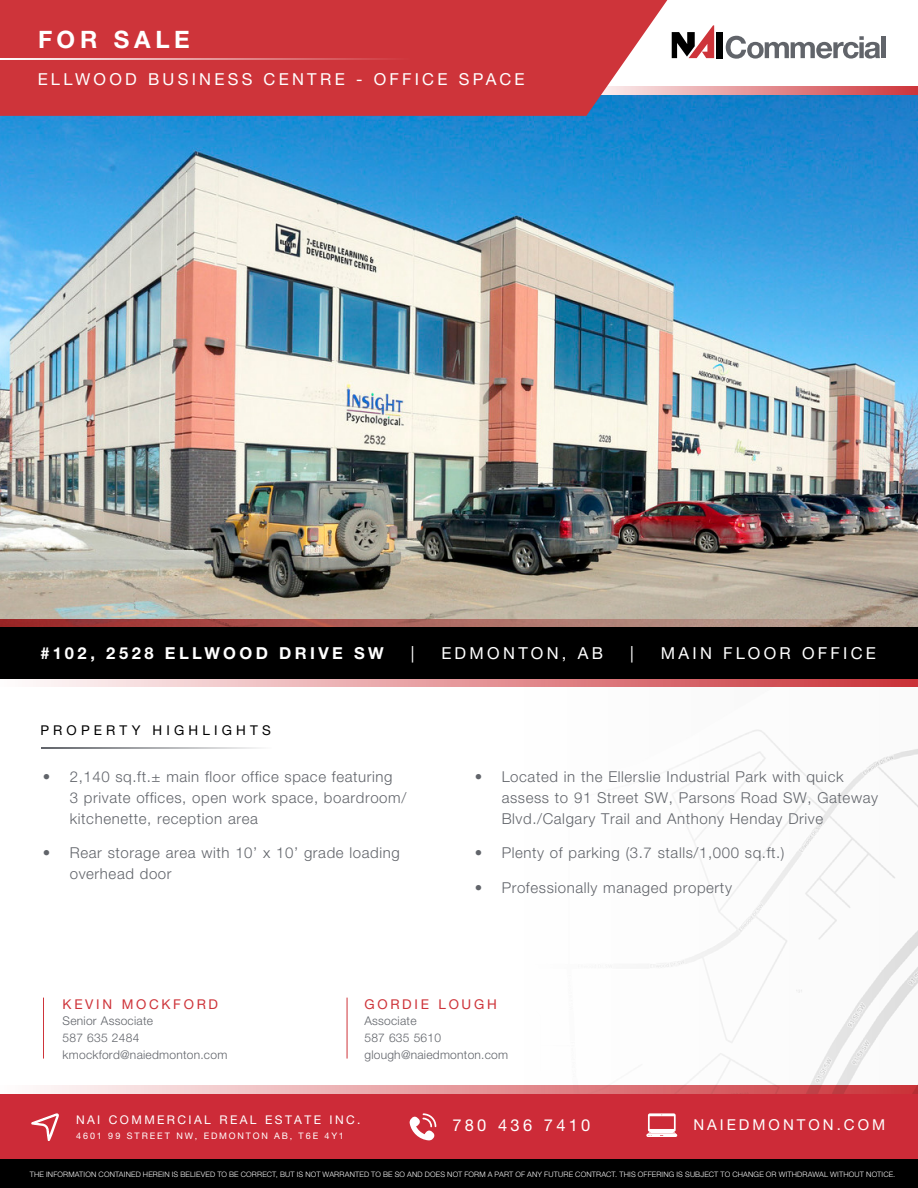
<style>
.page{position:relative;width:918px;height:1188px;background:#fff}
.page>*{position:absolute;margin:0;border:0;box-sizing:border-box;transform-origin:0 0}
.t1{font:700 24px "Helvetica Neue LT Std";letter-spacing:.2em;color:#fff}
.t2{font:16.5px "Helvetica Neue LT Std";letter-spacing:.2em;color:#fff}
.t3{font:700 16.5px "Helvetica Neue LT Std";letter-spacing:.205em;color:#fff}
.t4{font:300 15px/21px "Helvetica Neue LT Std";letter-spacing:.04em;color:#61646a}
.t5{font:15px "Helvetica Neue LT Std";letter-spacing:.2em;color:#fff}
.t6{font:13.5px "Helvetica Neue LT Std";letter-spacing:.2em;color:#ce343a}
.t7{font:13.5px "Helvetica Neue LT Std";letter-spacing:.31em;color:#000}
.t8{font:300 12px/16.6px "Helvetica Neue LT Std";letter-spacing:.02em;color:#61646a}
.t9{font:12px "Helvetica Neue LT Std";letter-spacing:.2em;color:#fff}
.t10{font:9px "Helvetica Neue LT Std";letter-spacing:.205em;color:#fff}
.t11{font:300 7.5px "Helvetica Neue LT Std";letter-spacing:.025em;color:#fff}
</style>
<div class="page">
<img style="left:611px;top:729px;width:307px;height:356px">
<img style="left:0;top:95px;width:918px;height:524px">
<div style="left:0;top:627px;width:918px;height:51px;background:#000"></div>
<div style="left:716px;top:32px;width:7px;height:26px;background:#000"></div>
<svg style="left:672px;top:25px;width:42px;height:33px"></svg>
<svg style="left:726px;top:36px;width:154px;height:23px"></svg>
<div style="left:881px;top:36px;width:5px;height:22px;background:#61646a"></div>
<svg style="left:0;top:619px;width:918px;height:8px;background:#aa6a62"></svg>
<svg style="left:0;top:678px;width:918px;height:9px;background:#ca8689"></svg>
<svg style="left:667px;top:86px;width:251px;height:8px;background:#df7d81"></svg>
<hr style="left:43px;top:998px;width:1px;height:61px;background:#ce343a">
<hr style="left:347px;top:998px;width:1px;height:61px;background:#ce343a">
<div style="left:0;top:1094px;width:918px;height:67px;background:#cd2b38"></div>
<svg style="left:40px;top:1085px;width:878px;height:9px;background:#e29396"></svg>
<div style="left:0;top:1160px;width:918px;height:28px;background:#000"></div>
<svg style="left:31px;top:1113px;width:28px;height:28px"></svg>
<svg style="left:409px;top:1113px;width:27px;height:27px"></svg>
<svg style="left:646px;top:1113px;width:31px;height:24px"></svg>
<div style="left:0;top:0;width:667px;height:116px;background:#ce343a"></div>
<hr style="left:41px;top:747px;width:231px;height:2px;background:#61646a">
<hr style="left:0;top:58px;width:410px;height:2px;background:#fff">
<p class="t1" style="left:38px;top:25px;width:153px">FOR SALE</p>
<p class="t2" style="left:38px;top:70px;width:489px">ELLWOOD BUSINESS CENTRE - OFFICE SPACE</p>
<p class="t3" style="left:40px;top:643px;width:345px">#102, 2528 ELLWOOD DRIVE SW</p>
<p class="t2" style="left:411px;top:644px;width:5px">|</p>
<p class="t2" style="left:441px;top:644px;width:163px">EDMONTON, AB</p>
<p class="t2" style="left:630px;top:644px;width:5px">|</p>
<p class="t2" style="left:661px;top:644px;width:217px">MAIN FLOOR OFFICE</p>
<p class="t7" style="left:40px;top:722px;width:232px">PROPERTY HIGHLIGHTS</p>
<p class="t4" style="left:70px;top:766px;width:338px;text-indent:-27px">• 2,140 sq.ft.± main floor office space featuring<br>3 private offices, open work space, boardroom/ kitchenette, reception area</p>
<p class="t4" style="left:70px;top:842px;width:331px;text-indent:-27px">• Rear storage area with 10’ x 10’ grade loading overhead door</p>
<p class="t4" style="left:502px;top:766px;width:378px;text-indent:-27px">• Located in the Ellerslie Industrial Park with quick assess to 91 Street SW, Parsons Road SW, Gateway<br>Blvd./Calgary Trail and Anthony Henday Drive</p>
<p class="t4" style="left:475px;top:842px;width:311px">• Plenty of parking (3.7 stalls/1,000 sq.ft.)</p>
<p class="t4" style="left:475px;top:877px;width:259px">• Professionally managed property</p>
<p class="t6" style="left:63px;top:996px;width:157px">KEVIN MOCKFORD</p>
<p class="t8" style="left:63px;top:1013px;width:166px">Senior Associate<br>587 635 2484 kmockford@naiedmonton.com</p>
<p class="t6" style="left:364px;top:996px;width:134px">GORDIE LOUGH</p>
<p class="t8" style="left:364px;top:1013px;width:145px">Associate<br>587 635 5610 glough@naiedmonton.com</p>
<p class="t9" style="left:76px;top:1112px;width:286px">NAI COMMERCIAL REAL ESTATE INC.</p>
<p class="t10" style="left:76px;top:1130px;width:269px">4601 99 STREET NW, EDMONTON AB, T6E 4Y1</p>
<p class="t2" style="left:452px;top:1116px;width:140px">780 436 7410</p>
<p class="t5" style="left:693px;top:1116px;width:193px">NAIEDMONTON.COM</p>
<p class="t11" style="left:30px;top:1169px;width:867px">THE INFORMATION CONTAINED HEREIN IS BELIEVED TO BE CORRECT, BUT IS NOT WARRANTED TO BE SO AND DOES NOT FORM A PART OF ANY FUTURE CONTRACT. THIS OFFERING IS SUBJECT TO CHANGE OR WITHDRAWAL WITHOUT NOTICE.</p>
</div>
